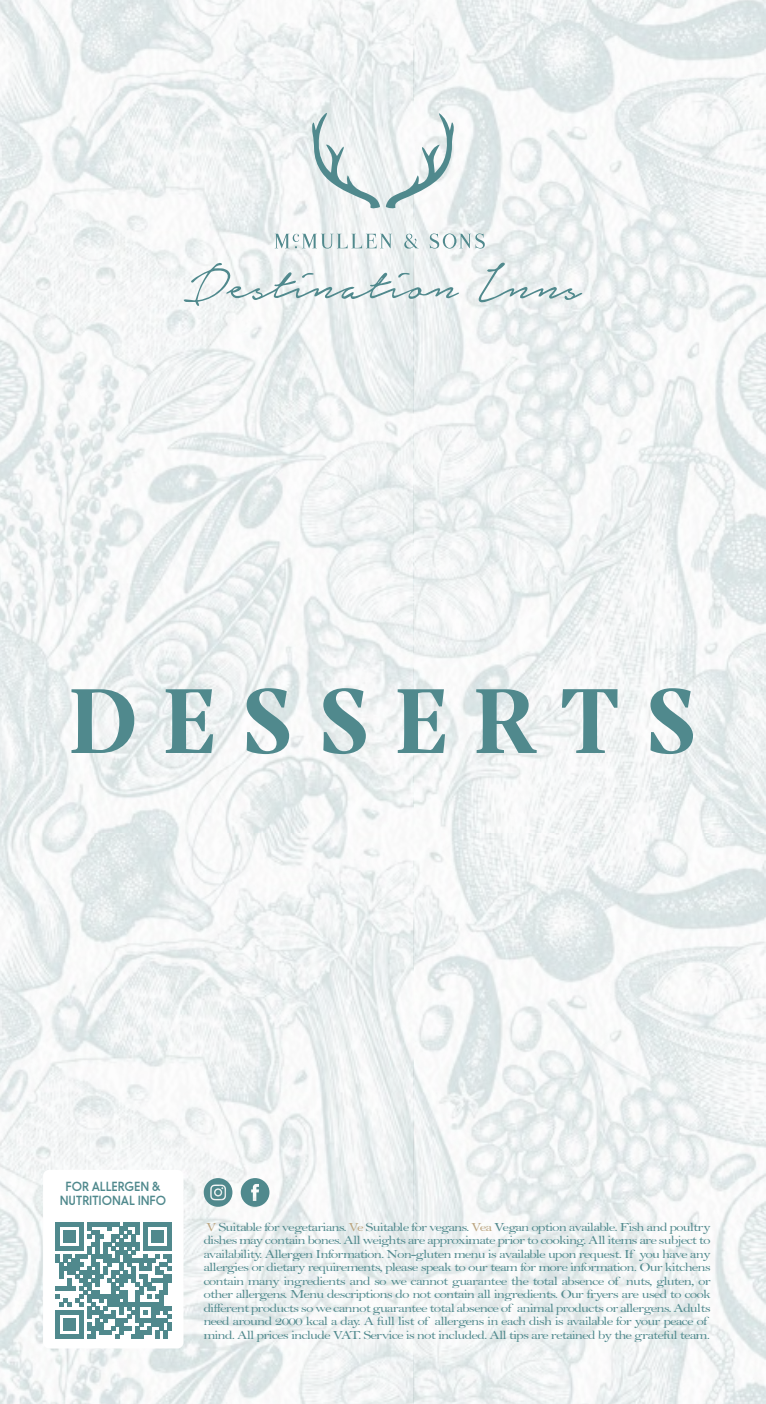
<style>
.page{position:relative;width:766px;height:1404px;background:#fff}
.page>*{position:absolute;margin:0;border:0;box-sizing:border-box;transform-origin:0 0}
.t1{font:99px "Prospectus M Bld";letter-spacing:.25em;color:#50898d}
.t2{font:12.38px/13.5px "Bell";letter-spacing:-.06em;color:#50898d;scale:1.25 1}
.t3{font:12.38px/14.8px "Nanami";letter-spacing:.015em;color:#50898d;text-align:center}
.s1{color:#bca580}
</style>
<div class="page">
<img style="left:0;top:0;width:765px;height:1403px">
<svg style="left:478px;top:263px;width:104px;height:39px"></svg>
<svg style="left:183px;top:263px;width:276px;height:43px"></svg>
<svg style="left:274px;top:233px;width:211px;height:17px"></svg>
<svg style="left:312px;top:113px;width:142px;height:96px"></svg>
<div style="left:43px;top:1169px;width:140px;height:179px;background:#fff;border-radius:6px"></div>
<svg style="left:204px;top:1177px;width:28px;height:29px"></svg>
<svg style="left:241px;top:1177px;width:28px;height:29px"></svg>
<svg style="left:55px;top:1222px;width:116px;height:116px"></svg>
<h1 class="t1" style="left:69px;top:645px;width:630px">DESSERTS</h1>
<p class="t3" style="left:60px;top:1178px;width:107px">FOR ALLERGEN &amp;<br>NUTRITIONAL INFO</p>
<p class="t2" style="left:203px;top:1219px;width:407px"><span class="s1">V</span> Suitable for vegetarians. <span class="s1">Ve</span> Suitable for vegans. <span class="s1">Vea</span> Vegan option available. Fish and poultry dishes may contain bones. All weights are approximate prior to cooking. All items are subject to availability. Allergen Information. Non-gluten menu is available upon request. If you have any allergies or dietary requirements, please speak to our team for more information. Our kitchens contain many ingredients and so we cannot guarantee the total absence of nuts, gluten, or other allergens. Menu descriptions do not contain all ingredients. Our fryers are used to cook different products so we cannot guarantee total absence of animal products or allergens. Adults need around 2000 kcal a day. A full list of allergens in each dish is available for your peace of mind. All prices include VAT. Service is not included. All tips are retained by the grateful team.</p>
</div>
